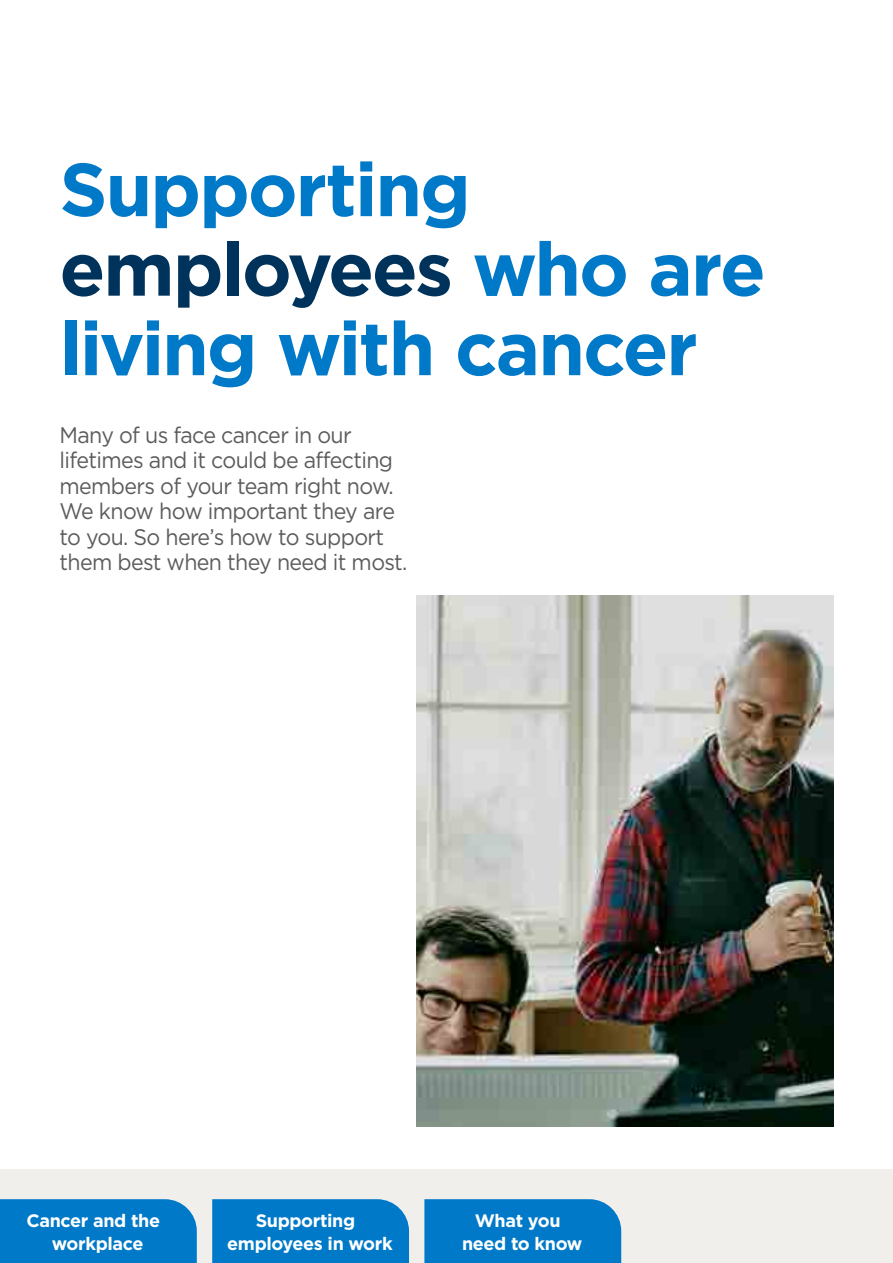
<style>
.page{position:relative;width:893px;height:1263px;background:#fff}
.page>*{position:absolute;margin:0;border:0;box-sizing:border-box;transform-origin:0 0}
.t1{font:700 75px/79.5px "Gotham";letter-spacing:-.03em;color:#0079c8}
.t2{font:22.5px/25.5px "Gotham";letter-spacing:-.03em;color:#5c5c5c;scale:.95 1}
.t3{font:700 18px/22.5px "Gotham";letter-spacing:-.02em;color:#fff;text-align:center}
.s1{color:#00335b}
</style>
<div class="page">
<img style="left:417px;top:596px;width:416px;height:531px">
<div style="left:0;top:1169px;width:893px;height:94px;background:#f1efeb"></div>
<div style="left:0;top:1199px;width:197px;height:64px;background:#0079c8"></div>
<div style="left:424px;top:1199px;width:197px;height:64px;background:#0079c8"></div>
<div style="left:212px;top:1199px;width:197px;height:64px;background:#0079c8"></div>
<p class="t1" style="left:59px;top:148px;width:708px">Supporting <span class="s1">employees</span> who are living with cancer</p>
<p class="t2" style="left:60px;top:421px;width:368px">Many of us face cancer in our lifetimes and it could be affecting members of your team right now.<br>We know how important they are to you. So here’s how to support them best when they need it most.</p>
<p class="t3" style="left:26px;top:1209px;width:135px">Cancer and the workplace</p>
<p class="t3" style="left:462px;top:1209px;width:122px">What you need to know</p>
<p class="t3" style="left:227px;top:1209px;width:167px">Supporting employees in work</p>
</div>
